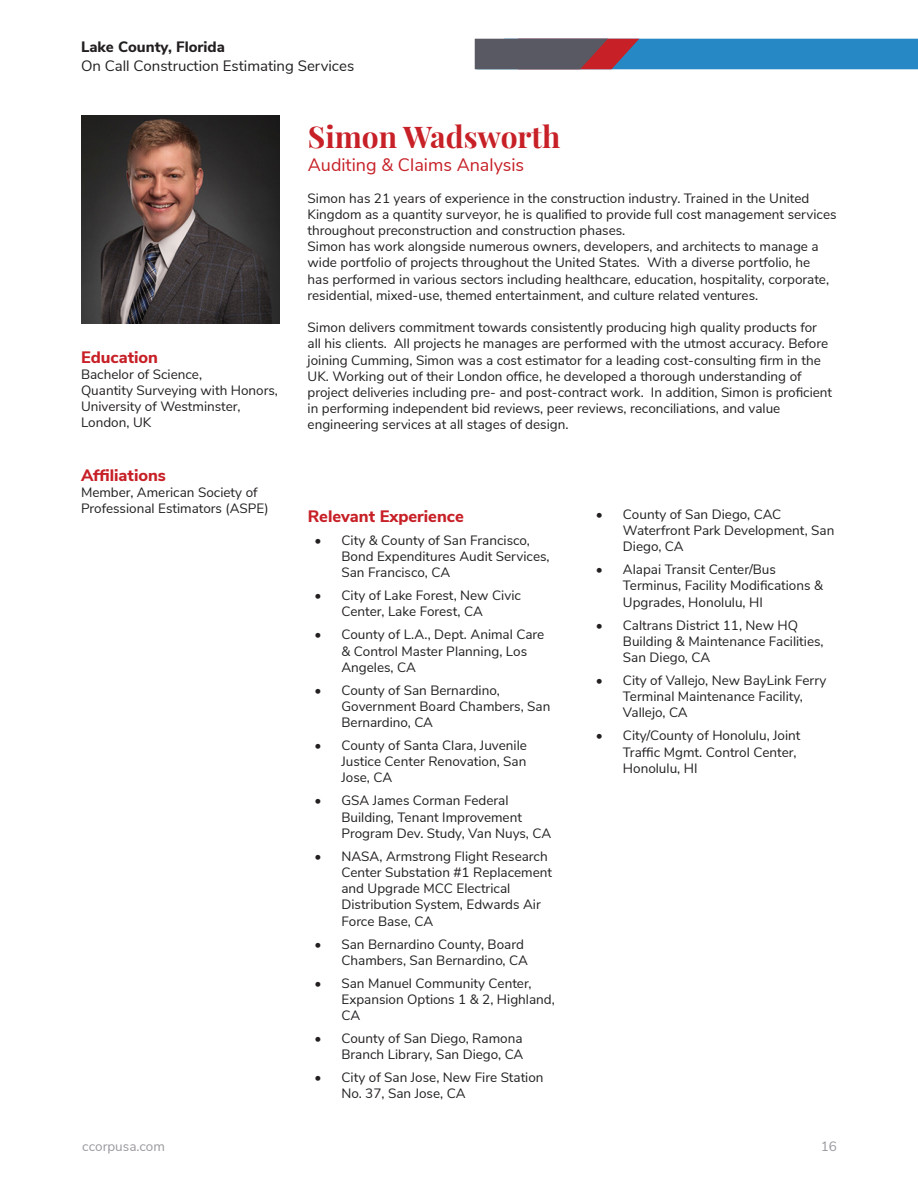
<style>
.page{position:relative;width:918px;height:1188px;background:#fff}
.page>*{position:absolute;margin:0;border:0;box-sizing:border-box;transform-origin:0 0}
.Nested_-_Bio_Nam_Tit{font:700 30px "Playfair Display";color:#c72027}
.Nested_-_Bio_Nam_Tit-2{font:18px "Nunito Sans";color:#c72027}
.Resume_Edu___Cert{font:800 16.5px "Nunito Sans";color:#c72027}
.List_Header_Bold_-_R{font:800 16.5px "Nunito Sans";color:#c72027}
.t1{font:15px "Nunito Sans";color:#231f20}
.t2{font:800 15px "Nunito Sans";color:#231f20}
.Body{font:13.5px/16.2px "Nunito Sans";color:#231f20}
.Resume_Edu___Cert-2{font:13.5px/16.2px "Nunito Sans";color:#231f20}
.t3{font:13.5px "Nunito Sans";color:#9c989f}
</style>
<div class="page">
<svg style="left:475px;top:39px;width:443px;height:30px;background:#3e749e"></svg>
<img style="left:81px;top:116px;width:198px;height:208px">
<p class="t2" style="left:81px;top:35px;width:145px">Lake County, Florida</p>
<p class="t1" style="left:81px;top:55px;width:275px">On Call Construction Estimating Services</p>
<p class="Resume_Edu___Cert" style="left:81px;top:345px;width:79px">Education</p>
<p class="Resume_Edu___Cert-2" style="left:81px;top:365px;width:198px">Bachelor of Science,<br>Quantity Surveying with Honors,<br>University of Westminster,<br>London, UK</p>
<p class="Resume_Edu___Cert" style="left:81px;top:463px;width:86px">Affiliations</p>
<p class="Resume_Edu___Cert-2" style="left:81px;top:483px;width:189px">Member, American Society of<br>Professional Estimators (ASPE)</p>
<p class="Nested_-_Bio_Nam_Tit" style="left:308px;top:113px;width:254px">Simon Wadsworth</p>
<p class="Nested_-_Bio_Nam_Tit-2" style="left:308px;top:151px;width:218px">Auditing &amp; Claims Analysis</p>
<p class="Body" style="left:308px;top:189px;width:531px">Simon has 21 years of experience in the construction industry. Trained in the United<br>Kingdom as a quantity surveyor, he is qualified to provide full cost management services throughout preconstruction and construction phases.</p>
<p class="Body" style="left:308px;top:238px;width:523px">Simon has work alongside numerous owners, developers, and architects to manage a wide portfolio of projects throughout the United States. With a diverse portfolio, he has performed in various sectors including healthcare, education, hospitality, corporate, residential, mixed-use, themed entertainment, and culture related ventures.</p>
<p class="Body" style="left:308px;top:319px;width:526px">Simon delivers commitment towards consistently producing high quality products for all his clients. All projects he manages are performed with the utmost accuracy. Before joining Cumming, Simon was a cost estimator for a leading cost-consulting firm in the UK. Working out of their London office, he developed a thorough understanding of project deliveries including pre- and post-contract work. In addition, Simon is proficient in performing independent bid reviews, peer reviews, reconciliations, and value engineering services at all stages of design.</p>
<p class="List_Header_Bold_-_R" style="left:308px;top:504px;width:158px">Relevant Experience</p>
<p class="Body" style="left:341px;top:531px;width:210px;text-indent:-27px">• City &amp; County of San Francisco,<br>Bond Expenditures Audit Services,<br>San Francisco, CA</p>
<p class="Body" style="left:341px;top:587px;width:181px;text-indent:-27px">• City of Lake Forest, New Civic<br>Center, Lake Forest, CA</p>
<p class="Body" style="left:341px;top:626px;width:204px;text-indent:-27px">• County of L.A., Dept. Animal Care &amp; Control Master Planning, Los<br>Angeles, CA</p>
<p class="Body" style="left:341px;top:681px;width:210px;text-indent:-27px">• County of San Bernardino,<br>Government Board Chambers, San<br>Bernardino, CA</p>
<p class="Body" style="left:341px;top:736px;width:187px;text-align:justify;text-indent:-27px">• County of Santa Clara, Juvenile Justice Center Renovation, San Jose, CA</p>
<p class="Body" style="left:341px;top:792px;width:211px;text-indent:-27px">• GSA James Corman Federal<br>Building, Tenant Improvement<br>Program Dev. Study, Van Nuys, CA</p>
<p class="Body" style="left:341px;top:847px;width:212px;text-indent:-27px">• NASA, Armstrong Flight Research<br>Center Substation #1 Replacement and Upgrade MCC Electrical<br>Distribution System, Edwards Air<br>Force Base, CA</p>
<p class="Body" style="left:314px;top:935px;width:215px;text-align:right">• San Bernardino County, Board<br>Chambers, San Bernardino, CA</p>
<p class="Body" style="left:341px;top:974px;width:215px;text-indent:-27px">• San Manuel Community Center,<br>Expansion Options 1 &amp; 2, Highland,<br>CA</p>
<p class="Body" style="left:314px;top:1029px;width:210px;text-align:right">• County of San Diego, Ramona<br>Branch Library, San Diego, CA</p>
<p class="Body" style="left:341px;top:1069px;width:204px;text-indent:-27px">• City of San Jose, New Fire Station<br>No. 37, San Jose, CA</p>
<p class="Body" style="left:623px;top:505px;width:213px;text-indent:-27px">• County of San Diego, CAC<br>Waterfront Park Development, San<br>Diego, CA</p>
<p class="Body" style="left:623px;top:561px;width:202px;text-indent:-27px">• Alapai Transit Center/Bus<br>Terminus, Facility Modifications &amp;<br>Upgrades, Honolulu, HI</p>
<p class="Body" style="left:623px;top:616px;width:202px;text-indent:-27px">• Caltrans District 11, New HQ<br>Building &amp; Maintenance Facilities,<br>San Diego, CA</p>
<p class="Body" style="left:623px;top:671px;width:205px;text-indent:-27px">• City of Vallejo, New BayLink Ferry<br>Terminal Maintenance Facility,<br>Vallejo, CA</p>
<p class="Body" style="left:623px;top:727px;width:179px;text-indent:-27px">• City/County of Honolulu, Joint<br>Traffic Mgmt. Control Center,<br>Honolulu, HI</p>
<p class="t3" style="left:82px;top:1137px;width:84px">ccorpusa.com</p>
<p class="t3" style="left:821px;top:1137px;width:18px">16</p>
</div>
